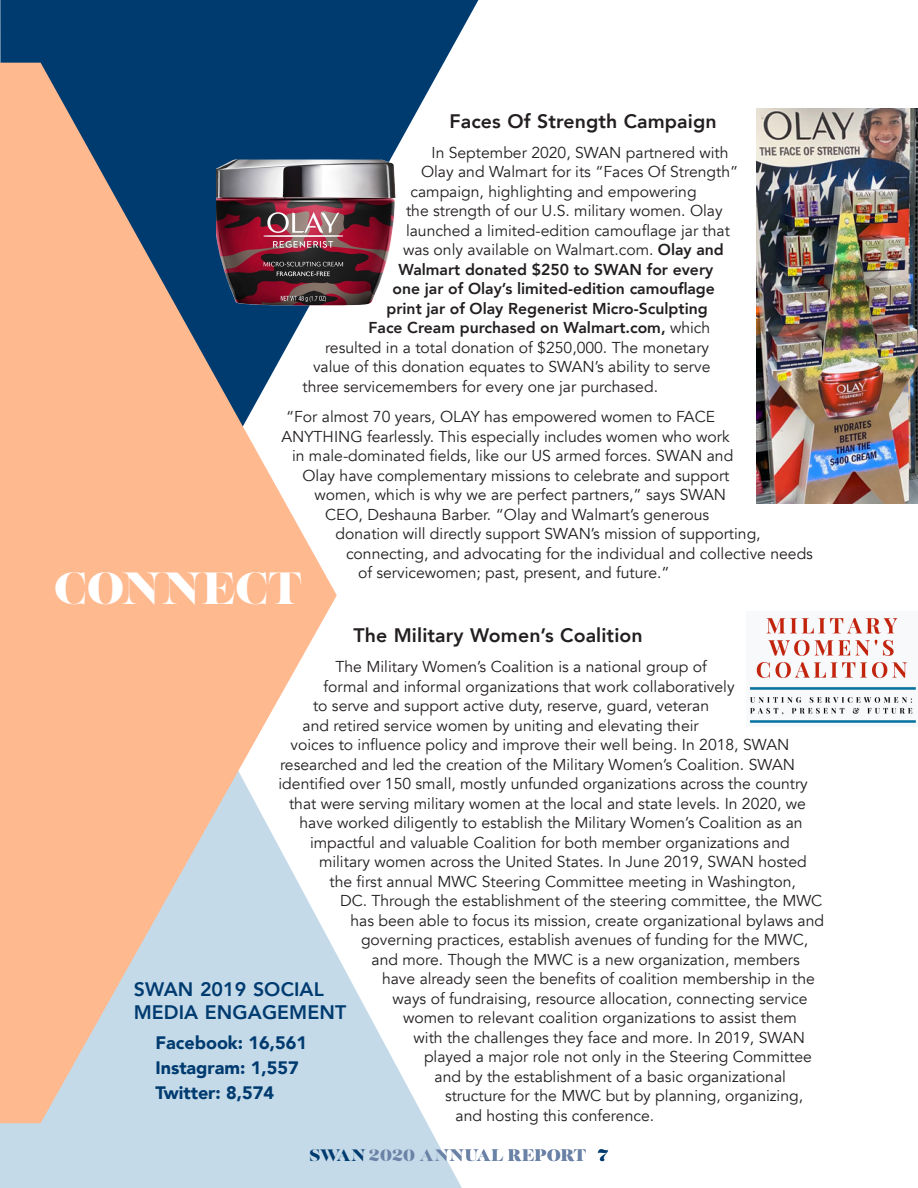
<style>
.page{position:relative;width:918px;height:1188px;background:#fff}
.page>*{position:absolute;margin:0;border:0;box-sizing:border-box;transform-origin:0 0}
.sub{font:45px "Lust";letter-spacing:.005em;color:#fff}
.sub-2{font:800 19.5px "Avenir";letter-spacing:.005em;color:#231f20}
.sub-3{font:800 19.5px/22.5px "Avenir";letter-spacing:.005em;color:#003b70}
.survey_sub2{font:900 18px "Avenir";color:#003b70}
.t1{font:16.5px "Lust";letter-spacing:.03em;color:#6b82a7}
.body{font:15.75px "Avenir";color:#231f20}
.body-2{font:800 15.75px "Avenir";color:#231f20}
.s1{font-weight:800}
.s2{font-weight:400}
.s3{color:#003b70}
</style>
<div class="page">
<svg style="left:0;top:955px;width:462px;height:233px;fill:#c5dae8"></svg>
<svg style="left:0;top:0;width:478px;height:160px;fill:#003b70"></svg>
<svg style="left:0;top:63px;width:337px;height:1060px;background:#d1b4a5"></svg>
<img style="left:756px;top:108px;width:162px;height:396px">
<img style="left:749px;top:617px;width:167px;height:106px">
<img style="left:216px;top:160px;width:180px;height:146px">
<p class="sub-2" style="left:450px;top:106px;width:269px">Faces Of Strength Campaign</p>
<p class="body" style="left:432px;top:143px;width:298px">In September 2020, SWAN partnered with</p>
<p class="body" style="left:421px;top:162px;width:319px">Olay and Walmart for its “Faces Of Strength”</p>
<p class="body" style="left:411px;top:182px;width:288px">campaign, highlighting and empowering</p>
<p class="body" style="left:406px;top:201px;width:318px">the strength of our U.S. military women. Olay</p>
<p class="body" style="left:406px;top:221px;width:326px">launched a limited-edition camouflage jar that</p>
<p class="body" style="left:403px;top:240px;width:322px">was only available on Walmart.com. <span class="s1">Olay and</span></p>
<p class="body-2" style="left:399px;top:257px;width:316px">Walmart donated $250 to SWAN for every</p>
<p class="body-2" style="left:393px;top:277px;width:324px">one jar of Olay’s limited-edition camouflage</p>
<p class="body-2" style="left:387px;top:296px;width:323px">print jar of Olay Regenerist Micro-Sculpting</p>
<p class="body-2" style="left:369px;top:316px;width:343px">Face Cream purchased on Walmart.com, <span class="s2">which</span></p>
<p class="body" style="left:325px;top:338px;width:386px">resulted in a total donation of $250,000. The monetary</p>
<p class="body" style="left:313px;top:357px;width:399px">value of this donation equates to SWAN’s ability to serve</p>
<p class="body" style="left:303px;top:377px;width:357px">three servicemembers for every one jar purchased.</p>
<p class="body" style="left:286px;top:407px;width:431px">“For almost 70 years, OLAY has empowered women to FACE</p>
<p class="body" style="left:282px;top:427px;width:450px">ANYTHING fearlessly. This especially includes women who work</p>
<p class="body" style="left:292px;top:446px;width:443px">in male-dominated fields, like our US armed forces. SWAN and</p>
<p class="body" style="left:303px;top:466px;width:429px">Olay have complementary missions to celebrate and support</p>
<p class="body" style="left:315px;top:485px;width:413px">women, which is why we are perfect partners,” says SWAN</p>
<p class="body" style="left:325px;top:505px;width:386px">CEO, Deshauna Barber. “Olay and Walmart’s generous</p>
<p class="body" style="left:336px;top:524px;width:427px">donation will directly support SWAN’s mission of supporting,</p>
<p class="body" style="left:346px;top:544px;width:469px">connecting, and advocating for the individual and collective needs</p>
<p class="body" style="left:358px;top:563px;width:313px">of servicewomen; past, present, and future.”</p>
<p class="sub" style="left:54px;top:560px;width:249px">CONNECT</p>
<p class="sub-2" style="left:354px;top:620px;width:291px">The Military Women’s Coalition</p>
<p class="body" style="left:336px;top:657px;width:373px">The Military Women’s Coalition is a national group of</p>
<p class="body" style="left:324px;top:677px;width:413px">formal and informal organizations that work collaboratively</p>
<p class="body" style="left:313px;top:696px;width:398px">to serve and support active duty, reserve, guard, veteran</p>
<p class="body" style="left:303px;top:716px;width:398px">and retired service women by uniting and elevating their</p>
<p class="body" style="left:291px;top:735px;width:500px">voices to influence policy and improve their well being. In 2018, SWAN</p>
<p class="body" style="left:280px;top:755px;width:517px">researched and led the creation of the Military Women’s Coalition. SWAN</p>
<p class="body" style="left:279px;top:774px;width:531px">identified over 150 small, mostly unfunded organizations across the country</p>
<p class="body" style="left:289px;top:794px;width:518px">that were serving military women at the local and state levels. In 2020, we</p>
<p class="body" style="left:300px;top:813px;width:505px">have worked diligently to establish the Military Women’s Coalition as an</p>
<p class="body" style="left:310px;top:833px;width:481px">impactful and valuable Coalition for both member organizations and</p>
<p class="body" style="left:319px;top:852px;width:489px">military women across the United States. In June 2019, SWAN hosted</p>
<p class="body" style="left:330px;top:872px;width:468px">the first annual MWC Steering Committee meeting in Washington,</p>
<p class="body" style="left:340px;top:891px;width:484px">DC. Through the establishment of the steering committee, the MWC</p>
<p class="body" style="left:351px;top:911px;width:475px">has been able to focus its mission, create organizational bylaws and</p>
<p class="body" style="left:361px;top:930px;width:449px">governing practices, establish avenues of funding for the MWC,</p>
<p class="body" style="left:372px;top:950px;width:430px">and more. Though the MWC is a new organization, members</p>
<p class="body" style="left:382px;top:969px;width:434px">have already seen the benefits of coalition membership in the</p>
<p class="body" style="left:393px;top:989px;width:417px">ways of fundraising, resource allocation, connecting service</p>
<p class="body" style="left:403px;top:1008px;width:395px">women to relevant coalition organizations to assist them</p>
<p class="body" style="left:414px;top:1028px;width:393px">with the challenges they face and more. In 2019, SWAN</p>
<p class="body" style="left:424px;top:1047px;width:389px">played a major role not only in the Steering Committee</p>
<p class="body" style="left:435px;top:1067px;width:353px">and by the establishment of a basic organizational</p>
<p class="body" style="left:445px;top:1086px;width:360px">structure for the MWC but by planning, organizing,</p>
<p class="body" style="left:456px;top:1106px;width:200px">and hosting this conference.</p>
<p class="t1" style="left:310px;top:1145px;width:300px"><span class="s3">SWAN</span> 2020 ANNUAL REPORT <span class="s3">7</span></p>
<p class="sub-3" style="left:134px;top:978px;width:214px">SWAN 2019 SOCIAL<br>MEDIA ENGAGEMENT</p>
<p class="survey_sub2" style="left:155px;top:1027px;width:153px">Facebook: 16,561</p>
<p class="survey_sub2" style="left:155px;top:1052px;width:145px">Instagram: 1,557</p>
<p class="survey_sub2" style="left:155px;top:1077px;width:120px">Twitter: 8,574</p>
</div>
